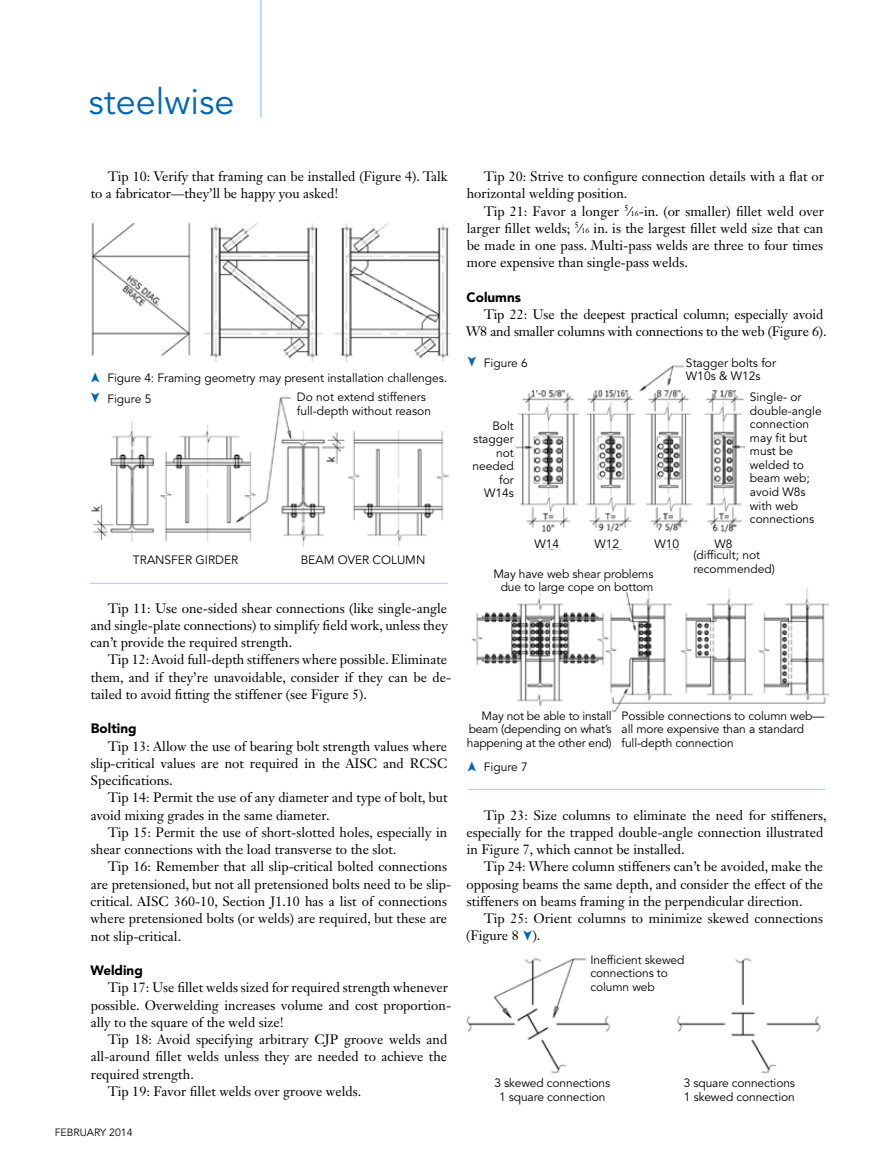
<style>
.page{position:relative;width:878px;height:1175px;background:#fff}
.page>*{position:absolute;margin:0;border:0;box-sizing:border-box;transform-origin:0 0}
.t1{font:36px "Avenir LT Std";color:#0066b3}
.t2{font:13.5px/17.2px "Janson Text LT Std";color:#000}
.t3{font:900 13.5px "Avenir LT Std";color:#000}
.t4{font:12px/13.5px "Avenir LT Std";letter-spacing:-.005em;color:#000}
.t5{font:10.5px "Avenir LT Std";color:#000}
.s1{font-size:7.5px}
</style>
<div class="page">
<hr style="left:260px;top:0;width:2px;height:117px;background:#adceec">
<hr style="left:90px;top:583px;width:358px;height:1px;background:#adceec">
<img style="left:91px;top:223px;width:359px;height:139px">
<img style="left:91px;top:396px;width:358px;height:150px">
<div style="left:291px;top:390px;width:153px;height:26px;background:#fff"></div>
<hr style="left:468px;top:789px;width:357px;height:1px;background:#adceec">
<img style="left:514px;top:365px;width:231px;height:185px">
<div style="left:686px;top:358px;width:114px;height:22px;background:#fff"></div>
<div style="left:534px;top:537px;width:198px;height:12px;background:#fff"></div>
<img style="left:471px;top:588px;width:357px;height:125px">
<div style="left:621px;top:707px;width:209px;height:39px;background:#fff"></div>
<div style="left:456px;top:707px;width:155px;height:39px;background:#fff"></div>
<svg style="left:550px;top:591px;width:95px;height:17px"></svg>
<div style="left:493px;top:568px;width:160px;height:23px;background:#fff"></div>
<img style="left:466px;top:958px;width:355px;height:116px">
<div style="left:590px;top:939px;width:131px;height:66px;background:#fff"></div>
<svg style="left:91px;top:396px;width:8px;height:7px"></svg>
<h1 class="t1" style="left:88px;top:81px;width:147px">steelwise</h1>
<p class="t2" style="left:91px;top:168px;width:358px;text-indent:17px">Tip 10: Verify that framing can be installed (Figure 4). Talk to a fabricator—they’ll be happy you asked!</p>
<p class="t4" style="left:297px;top:369px;width:152px;line-height:19px;text-indent:-189px">Figure 4: Framing geometry may present installation challenges.<br>Do not extend stiffeners</p>
<p class="t4" style="left:297px;top:404px;width:136px">full-depth without reason</p>
<p class="t4" style="left:107px;top:393px;width:46px">Figure 5</p>
<p class="t4" style="left:133px;top:553px;width:9px">TRAN</p>
<p class="t4" style="left:164px;top:553px;width:15px">SFER</p>
<p class="t4" style="left:195px;top:553px;width:36px">GIRDER</p>
<p class="t4" style="left:301px;top:553px;width:46px">BEAM OVER</p>
<p class="t4" style="left:372px;top:553px;width:52px">COLUMN</p>
<p class="t2" style="left:90px;top:599px;width:359px;text-align:justify;text-indent:17px">Tip 11: Use one-sided shear connections (like single-angle and single-plate connections) to simplify field work, unless they can’t provide the required strength.</p>
<p class="t2" style="left:91px;top:651px;width:362px;text-indent:17px">Tip 12: Avoid full-depth stiffeners where possible. Eliminate them, and if they’re unavoidable, consider if they can be de&shy;tailed to avoid fitting the stiffener (see Figure 5).</p>
<p class="t3" style="left:91px;top:720px;width:47px">Bolting</p>
<p class="t2" style="left:91px;top:737px;width:358px;text-align:justify;text-indent:17px">Tip 13: Allow the use of bearing bolt strength values where slip-critical values are not required in the AISC and RCSC Specifications.</p>
<p class="t2" style="left:91px;top:789px;width:358px;text-indent:17px">Tip 14: Permit the use of any diameter and type of bolt, but avoid mixing grades in the same diameter.</p>
<p class="t2" style="left:91px;top:823px;width:358px;text-indent:17px">Tip 15: Permit the use of short-slotted holes, especially in shear connections with the load transverse to the slot.</p>
<p class="t2" style="left:90px;top:858px;width:362px;text-indent:17px">Tip 16: Remember that all slip-critical bolted connections are pretensioned, but not all pretensioned bolts need to be slip&shy;critical. AISC 360-10, Section J1.10 has a list of connections where pretensioned bolts (or welds) are required, but these are not slip-critical.</p>
<p class="t3" style="left:91px;top:962px;width:54px">Welding</p>
<p class="t2" style="left:91px;top:978px;width:362px;text-indent:17px">Tip 17: Use fillet welds sized for required strength whenever possible. Overwelding increases volume and cost proportion&shy;ally to the square of the weld size!</p>
<p class="t2" style="left:108px;top:1030px;width:341px">Tip 18: Avoid specifying arbitrary CJP groove welds and</p>
<p class="t2" style="left:91px;top:1047px;width:358px">all-around fillet welds unless they are needed to achieve the</p>
<p class="t2" style="left:91px;top:1065px;width:105px">required strength.</p>
<p class="t2" style="left:108px;top:1082px;width:255px">Tip 19: Favor fillet welds over groove welds.</p>
<p class="t5" style="left:55px;top:1126px;width:79px">february 2014</p>
<p class="t2" style="left:467px;top:168px;width:359px;text-indent:17px">Tip 20: Strive to configure connection details with a flat or horizontal welding position.</p>
<p class="t2" style="left:466px;top:202px;width:359px;text-align:justify;text-indent:17px">Tip 21: Favor a longer <sup>5</sup>⁄<span class="s1">16</span>-in. (or smaller) fillet weld over larger fillet welds; <sup>5</sup>⁄<span class="s1">16</span> in. is the largest fillet weld size that can be made in one pass. Multi-pass welds are three to four times more expensive than single-pass welds.</p>
<p class="t3" style="left:466px;top:289px;width:56px">Columns</p>
<p class="t2" style="left:465px;top:306px;width:362px;text-align:right">Tip 22: Use the deepest practical column; especially avoid<br>W8 and smaller columns with connections to the web (Figure 6).</p>
<p class="t4" style="left:484px;top:356px;width:46px">Figure 6</p>
<p class="t4" style="left:472px;top:419px;width:43px;text-align:right">Bolt stagger not needed for<br>W14s</p>
<p class="t4" style="left:686px;top:356px;width:92px">Stagger bolts for<br>W10s &amp; W12s</p>
<p class="t4" style="left:750px;top:391px;width:73px">Single- or double-angle connection may fit but must be welded to beam web; avoid W8s with web connections</p>
<p class="t4" style="left:534px;top:537px;width:26px">W14</p>
<p class="t4" style="left:594px;top:537px;width:26px">W12</p>
<p class="t4" style="left:654px;top:537px;width:26px">W10</p>
<p class="t4" style="left:693px;top:538px;width:68px;line-height:11.6px;text-align:center">W8<br>(difficult; not</p>
<p class="t4" style="left:693px;top:562px;width:83px">recommended)</p>
<p class="t4" style="left:493px;top:567px;width:162px;text-align:right">May have web shear problems due to large cope on bottom</p>
<p class="t4" style="left:467px;top:709px;width:146px;text-align:justify;text-indent:15px">May not be able to install beam (depending on what’s happening at the other end)</p>
<p class="t4" style="left:484px;top:760px;width:46px">Figure 7</p>
<p class="t4" style="left:621px;top:709px;width:204px">Possible connections to column web— all more expensive than a standard full-depth connection</p>
<p class="t2" style="left:466px;top:806px;width:362px;text-indent:17px">Tip 23: Size columns to eliminate the need for stiffeners, especially for the trapped double-angle connection illustrated in Figure 7, which cannot be installed.</p>
<p class="t2" style="left:466px;top:858px;width:358px;text-align:justify;text-indent:17px">Tip 24: Where column stiffeners can’t be avoided, make the opposing beams the same depth, and consider the effect of the stiffeners on beams framing in the perpendicular direction.</p>
<p class="t2" style="left:466px;top:909px;width:358px;text-indent:18px">Tip 25: Orient columns to minimize skewed connections (Figure 8 ).</p>
<p class="t4" style="left:590px;top:953px;width:95px">I nefficient skewed connections to column web</p>
<p class="t4" style="left:494px;top:1076px;width:117px;text-align:center">3 skewed connections<br>1 square connection</p>
<p class="t4" style="left:683px;top:1076px;width:113px">3 square connections<br>1 skewed connection</p>
</div>
